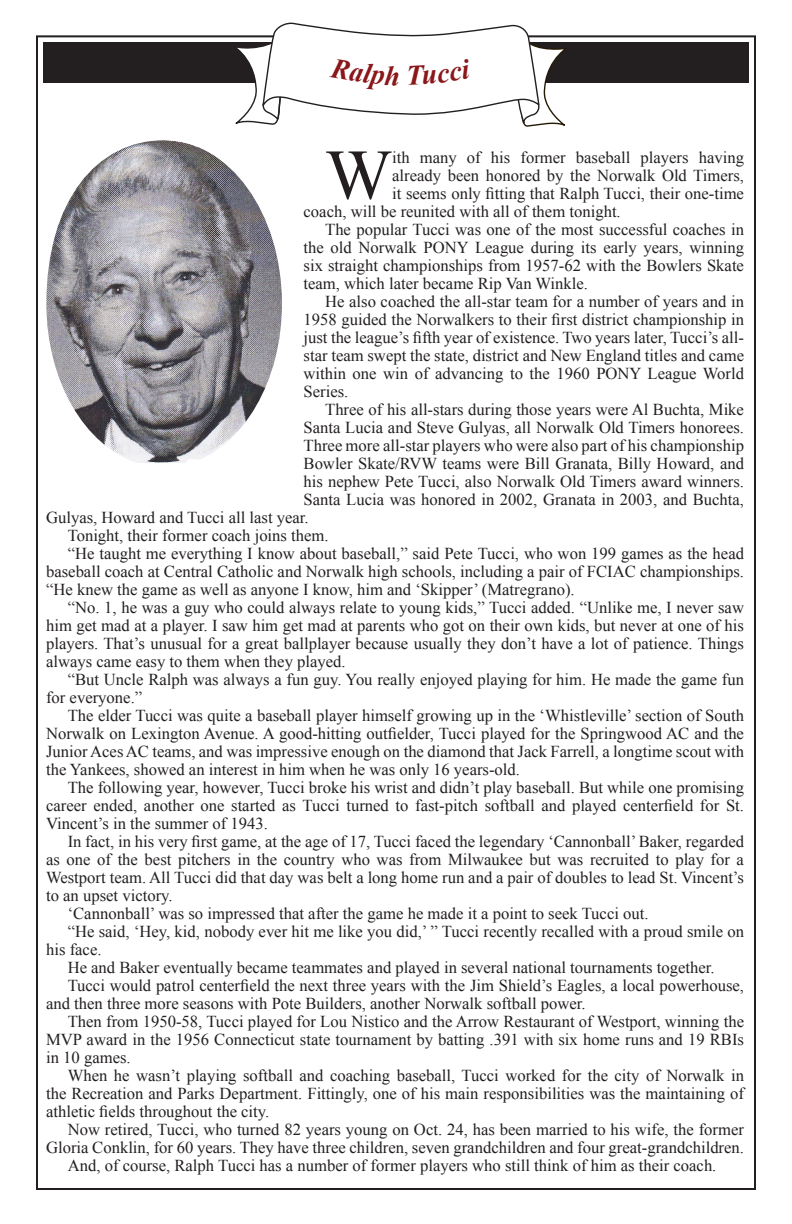
<style>
.page{position:relative;width:792px;height:1224px;background:#fff}
.page>*{position:absolute;margin:0;border:0;box-sizing:border-box;transform-origin:0 0}
.text_-_drop_cap{font:71px "Times New Roman";color:#231f20}
.text_-_indent{font:16.6px/18px "Times New Roman";color:#231f20;text-align:justify}
.text_-_drop_cap-2{font:16.6px "Times New Roman";color:#231f20}
</style>
<div class="page">
<div style="left:43px;top:42px;width:706px;height:41px;background:#231f20"></div>
<img style="left:46px;top:140px;width:236px;height:323px">
<svg style="left:232px;top:22px;width:335px;height:105px"></svg>
<p class="text_-_drop_cap" style="left:325px;top:125px;width:69px">W</p>
<p class="text_-_drop_cap-2" style="left:392px;top:145px;width:353px">ith many of his former baseball players having</p>
<p class="text_-_drop_cap-2" style="left:392px;top:163px;width:353px">already been honored by the Norwalk Old Timers,</p>
<p class="text_-_drop_cap-2" style="left:392px;top:181px;width:353px">it seems only fitting that Ralph Tucci, their one-time</p>
<p class="text_-_drop_cap-2" style="left:304px;top:199px;width:319px">coach, will be reunited with all of them tonight.</p>
<p class="text_-_indent" style="left:304px;top:219px;width:442px;text-indent:22px">The popular Tucci was one of the most successful coaches in the old Norwalk PONY League during its early years, winning six straight championships from 1957-62 with the Bowlers Skate team, which later became Rip Van Winkle.</p>
<p class="text_-_indent" style="left:304px;top:291px;width:442px;text-indent:22px">He also coached the all-star team for a number of years and in 1958 guided the Norwalkers to their first district championship in just the league’s fifth year of existence. Two years later, Tucci’s all&shy;star team swept the state, district and New England titles and came within one win of advancing to the 1960 PONY League World Series.</p>
<p class="text_-_indent" style="left:325px;top:399px;width:420px">Three of his all-stars during those years were Al Buchta, Mike</p>
<p class="text_-_indent" style="left:304px;top:417px;width:442px">Santa Lucia and Steve Gulyas, all Norwalk Old Timers honorees.</p>
<p class="text_-_indent" style="left:304px;top:435px;width:442px">Three more all-star players who were also part of his championship</p>
<p class="text_-_indent" style="left:304px;top:453px;width:442px">Bowler Skate/RVW teams were Bill Granata, Billy Howard, and</p>
<p class="text_-_indent" style="left:304px;top:471px;width:442px">his nephew Pete Tucci, also Norwalk Old Timers award winners.</p>
<p class="text_-_indent" style="left:304px;top:489px;width:442px">Santa Lucia was honored in 2002, Granata in 2003, and Buchta,</p>
<p class="text_-_indent" style="left:46px;top:507px;width:264px">Gulyas, Howard and Tucci all last year.</p>
<p class="text_-_indent" style="left:68px;top:525px;width:263px">Tonight, their former coach joins them.</p>
<p class="text_-_indent" style="left:46px;top:543px;width:699px;text-indent:22px">“He taught me everything I know about baseball,” said Pete Tucci, who won 199 games as the head baseball coach at Central Catholic and Norwalk high schools, including a pair of FCIAC championships. “He knew the game as well as anyone I know, him and ‘Skipper’ (Matregrano).</p>
<p class="text_-_indent" style="left:46px;top:597px;width:700px;text-indent:22px">“No. 1, he was a guy who could always relate to young kids,” Tucci added. “Unlike me, I never saw him get mad at a player. I saw him get mad at parents who got on their own kids, but never at one of his players. That’s unusual for a great ballplayer because usually they don’t have a lot of patience. Things always came easy to them when they played.</p>
<p class="text_-_indent" style="left:46px;top:669px;width:699px;text-indent:22px">“But Uncle Ralph was always a fun guy. You really enjoyed playing for him. He made the game fun for everyone.”</p>
<p class="text_-_indent" style="left:46px;top:705px;width:700px;text-indent:22px">The elder Tucci was quite a baseball player himself growing up in the ‘Whistleville’ section of South Norwalk on Lexington Avenue. A good-hitting outfielder, Tucci played for the Springwood AC and the Junior Aces AC teams, and was impressive enough on the diamond that Jack Farrell, a longtime scout with the Yankees, showed an interest in him when he was only 16 years-old.</p>
<p class="text_-_indent" style="left:46px;top:777px;width:700px;text-indent:22px">The following year, however, Tucci broke his wrist and didn’t play baseball. But while one promising career ended, another one started as Tucci turned to fast-pitch softball and played centerfield for St.<br>Vincent’s in the summer of 1943.</p>
<p class="text_-_indent" style="left:46px;top:831px;width:700px;text-indent:22px">In fact, in his very first game, at the age of 17, Tucci faced the legendary ‘Cannonball’ Baker, regarded as one of the best pitchers in the country who was from Milwaukee but was recruited to play for a Westport team. All Tucci did that day was belt a long home run and a pair of doubles to lead St. Vincent’s to an upset victory.</p>
<p class="text_-_indent" style="left:68px;top:903px;width:582px">‘Cannonball’ was so impressed that after the game he made it a point to seek Tucci out.</p>
<p class="text_-_indent" style="left:46px;top:921px;width:700px;text-indent:22px">“He said, ‘Hey, kid, nobody ever hit me like you did,’ ” Tucci recently recalled with a proud smile on his face.</p>
<p class="text_-_indent" style="left:68px;top:957px;width:648px">He and Baker eventually became teammates and played in several national tournaments together.</p>
<p class="text_-_indent" style="left:46px;top:975px;width:700px;text-indent:22px">Tucci would patrol centerfield the next three years with the Jim Shield’s Eagles, a local powerhouse, and then three more seasons with Pote Builders, another Norwalk softball power.</p>
<p class="text_-_indent" style="left:46px;top:1011px;width:699px;text-indent:22px">Then from 1950-58, Tucci played for Lou Nistico and the Arrow Restaurant of Westport, winning the MVP award in the 1956 Connecticut state tournament by batting .391 with six home runs and 19 RBIs in 10 games.</p>
<p class="text_-_indent" style="left:46px;top:1065px;width:700px;text-indent:22px">When he wasn’t playing softball and coaching baseball, Tucci worked for the city of Norwalk in the Recreation and Parks Department. Fittingly, one of his main responsibilities was the maintaining of athletic fields throughout the city.</p>
<p class="text_-_indent" style="left:46px;top:1119px;width:700px;text-align:right">Now retired, Tucci, who turned 82 years young on Oct. 24, has been married to his wife, the former<br>Gloria Conklin, for 60 years. They have three children, seven grandchildren and four great-grandchildren.</p>
<p class="text_-_indent" style="left:68px;top:1155px;width:650px">And, of course, Ralph Tucci has a number of former players who still think of him as their coach.</p>
</div>
